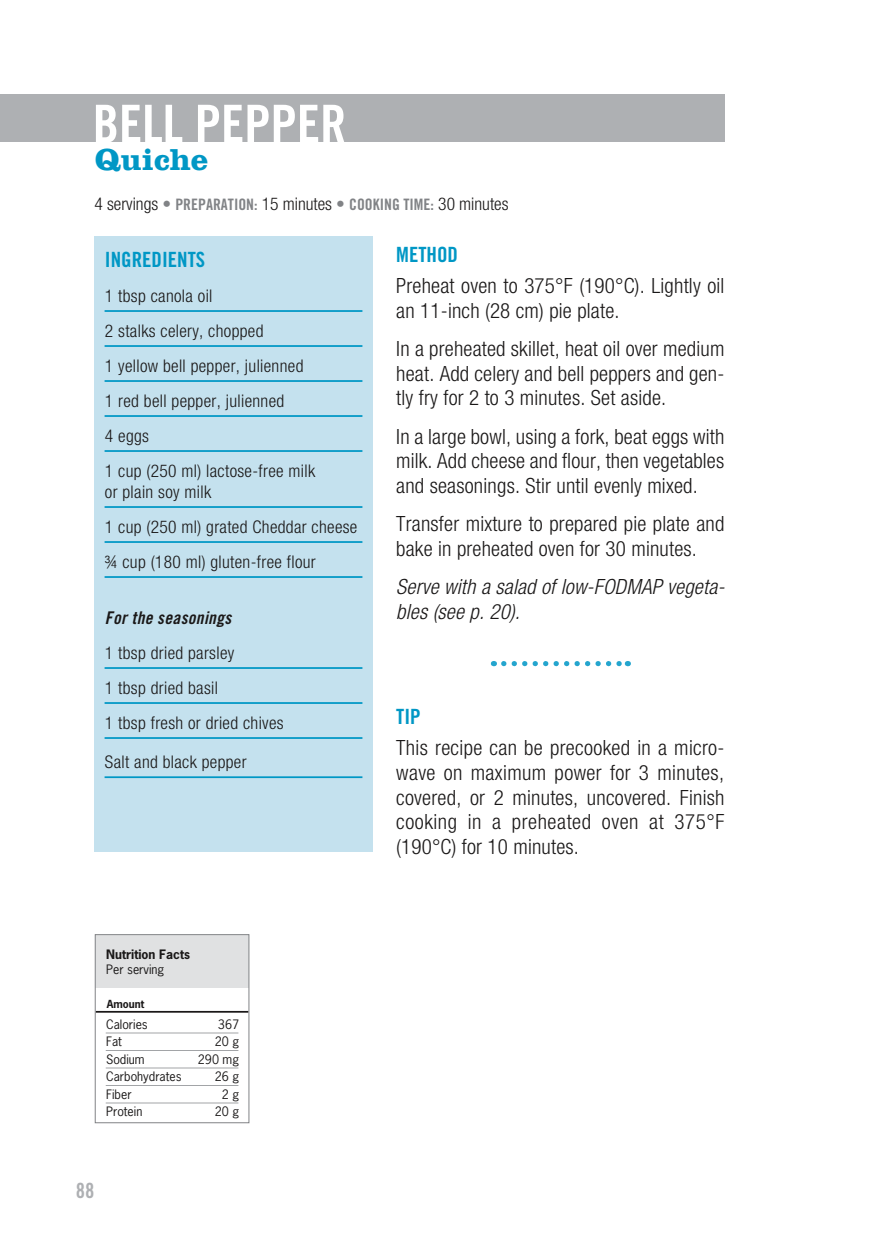
<style>
.page{position:relative;width:882px;height:1260px;background:#fff}
.page>*{position:absolute;margin:0;border:0;box-sizing:border-box;transform-origin:0 0}
.t1{font:52.5px "Trade Gothic Bold Cond Twenty";color:#fff}
.t2{font:700 31.5px "Clarendon";color:#0097c5}
._1ere_ligne_PREP{font:300 condensed 21px/24.5px "Helvetica Neue LT Std";letter-spacing:.01em;color:#1a1818;text-align:justify}
._1ere_ligne_PREP-2{font:italic 300 condensed 21px/24.5px "Helvetica Neue LT Std";letter-spacing:.01em;color:#1a1818}
.t3{font:21px "Trade Gothic Bold Cond Twenty";color:#0097c5}
.t4{font:21px "Trade Gothic Bold Cond Twenty";color:#aeb0b3}
.t5{font:300 condensed 17.5px/21px "Helvetica Neue LT Std";letter-spacing:.02em;color:#1a1818}
.t6{font:300 condensed 17.5px "Helvetica Neue LT Std";color:#1a1818}
.t7{font:italic 17.5px "Trade Gothic Bold Cond Twenty";color:#1a1818}
.texte_encadré{font:12.25px "News Gothic";color:#1a1818}
.t8{font:700 12.25px/15px "News Gothic";color:#1a1818}
.t9{font:700 10.5px "News Gothic";color:#1a1818}
.s1{color:#818386}
.s2{font-family:"Trade Gothic Bold Cond Twenty";font-weight:400;font-stretch:normal;font-size:15.75px;color:#818386}
.s3{font-weight:400}
</style>
<div class="page">
<div style="left:94px;top:236px;width:279px;height:616px;background:#c4e1ee"></div>
<hr style="left:105px;top:310px;width:257px;height:2px;background:#0097c5">
<hr style="left:105px;top:345px;width:257px;height:2px;background:#0097c5">
<hr style="left:105px;top:380px;width:257px;height:2px;background:#0097c5">
<hr style="left:105px;top:415px;width:257px;height:2px;background:#0097c5">
<hr style="left:105px;top:450px;width:257px;height:2px;background:#0097c5">
<hr style="left:105px;top:506px;width:257px;height:2px;background:#0097c5">
<hr style="left:105px;top:541px;width:257px;height:2px;background:#0097c5">
<hr style="left:105px;top:576px;width:257px;height:2px;background:#0097c5">
<hr style="left:105px;top:667px;width:257px;height:2px;background:#0097c5">
<hr style="left:105px;top:702px;width:257px;height:2px;background:#0097c5">
<hr style="left:105px;top:737px;width:257px;height:2px;background:#0097c5">
<hr style="left:105px;top:776px;width:257px;height:2px;background:#0097c5">
<div style="left:0;top:94px;width:725px;height:48px;background:#aeb0b3"></div>
<svg style="left:504px;top:661px;width:124px;height:5px"></svg>
<div style="left:95px;top:935px;width:154px;height:53px;background:#e0e1e2"></div>
<hr style="left:96px;top:1011px;width:153px;height:2px;background:#1a1818">
<hr style="left:106px;top:1033px;width:132px;height:1px;background:#a2a4a7">
<hr style="left:106px;top:1050px;width:132px;height:1px;background:#a2a4a7">
<hr style="left:106px;top:1068px;width:132px;height:1px;background:#a2a4a7">
<hr style="left:106px;top:1085px;width:132px;height:1px;background:#a2a4a7">
<hr style="left:106px;top:1103px;width:132px;height:1px;background:#a2a4a7">
<div style="left:95px;top:934px;width:154px;height:189px;border:1px solid #818386"></div>
<p class="t1" style="left:93px;top:92px;width:255px">BELL PEPPER</p>
<p class="t2" style="left:94px;top:141px;width:115px">Quiche</p>
<p class="t6" style="left:94px;top:194px;width:416px">4 servings <span class="s1">•</span> <span class="s2">PREPARATION:</span> 15 minutes <span class="s1">•</span> <span class="s2">COOKING TIME:</span> 30 minutes</p>
<p class="t3" style="left:105px;top:247px;width:102px">INGREDIENTS</p>
<p class="t5" style="left:105px;top:285px;width:109px">1 tbsp canola oil</p>
<p class="t5" style="left:105px;top:320px;width:160px">2 stalks celery, chopped</p>
<p class="t5" style="left:105px;top:355px;width:200px">1 yellow bell pepper, julienned</p>
<p class="t5" style="left:105px;top:390px;width:181px">1 red bell pepper, julienned</p>
<p class="t5" style="left:105px;top:425px;width:46px">4 eggs</p>
<p class="t5" style="left:105px;top:460px;width:212px">1 cup (250 ml) lactose-free milk or plain soy milk</p>
<p class="t5" style="left:105px;top:516px;width:254px">1 cup (250 ml) grated Cheddar cheese</p>
<p class="t5" style="left:105px;top:551px;width:212px">¾ cup (180 ml) gluten-free flour</p>
<p class="t3" style="left:396px;top:242px;width:63px">METHOD</p>
<p class="_1ere_ligne_PREP" style="left:396px;top:274px;width:330px">Preheat oven to 375°F (190°C). Lightly oil an 11-inch (28 cm) pie plate.</p>
<p class="_1ere_ligne_PREP" style="left:396px;top:337px;width:330px">In a preheated skillet, heat oil over medium heat. Add celery and bell peppers and gen&shy;tly fry for 2 to 3 minutes. Set aside.</p>
<p class="_1ere_ligne_PREP" style="left:396px;top:424px;width:330px">In a large bowl, using a fork, beat eggs with milk. Add cheese and flour, then vegetables and seasonings. Stir until evenly mixed.</p>
<p class="_1ere_ligne_PREP" style="left:396px;top:512px;width:330px">Transfer mixture to prepared pie plate and bake in preheated oven for 30 minutes.</p>
<p class="_1ere_ligne_PREP-2" style="left:396px;top:575px;width:330px">Serve with a salad of low-FODMAP vegeta&shy;bles (see p. 20).</p>
<p class="t7" style="left:105px;top:607px;width:132px">Forthe seasonings</p>
<p class="t5" style="left:105px;top:642px;width:131px">1 tbsp dried parsley</p>
<p class="t5" style="left:105px;top:677px;width:115px">1 tbsp dried basil</p>
<p class="t5" style="left:105px;top:712px;width:180px">1 tbsp fresh or dried chives</p>
<p class="t5" style="left:105px;top:752px;width:143px">Salt and black pepper</p>
<p class="t3" style="left:396px;top:704px;width:26px">TIP</p>
<p class="_1ere_ligne_PREP" style="left:396px;top:736px;width:330px">This recipe can be precooked in a micro&shy;wave on maximum power for 3 minutes, covered, or 2 minutes, uncovered. Finish cooking in a preheated oven at 375°F (190°C) for 10 minutes.</p>
<p class="t8" style="left:106px;top:947px;width:85px">Nutrition Facts<br><span class="s3">Per serving</span></p>
<p class="t9" style="left:107px;top:997px;width:39px">Amount</p>
<p class="texte_encadré" style="left:106px;top:1016px;width:43px">Calories</p>
<p class="texte_encadré" style="left:218px;top:1016px;width:23px">367</p>
<p class="texte_encadré" style="left:106px;top:1034px;width:17px">Fat</p>
<p class="texte_encadré" style="left:215px;top:1034px;width:26px">20 g</p>
<p class="texte_encadré" style="left:106px;top:1051px;width:40px">Sodium</p>
<p class="texte_encadré" style="left:198px;top:1051px;width:43px">290 mg</p>
<p class="texte_encadré" style="left:106px;top:1069px;width:77px">Carbohydrates</p>
<p class="texte_encadré" style="left:215px;top:1069px;width:26px">26 g</p>
<p class="texte_encadré" style="left:106px;top:1086px;width:27px">Fiber</p>
<p class="texte_encadré" style="left:222px;top:1086px;width:19px">2 g</p>
<p class="texte_encadré" style="left:106px;top:1104px;width:38px">Protein</p>
<p class="texte_encadré" style="left:215px;top:1104px;width:26px">20 g</p>
<p class="t4" style="left:76px;top:1177px;width:20px">88</p>
</div>
